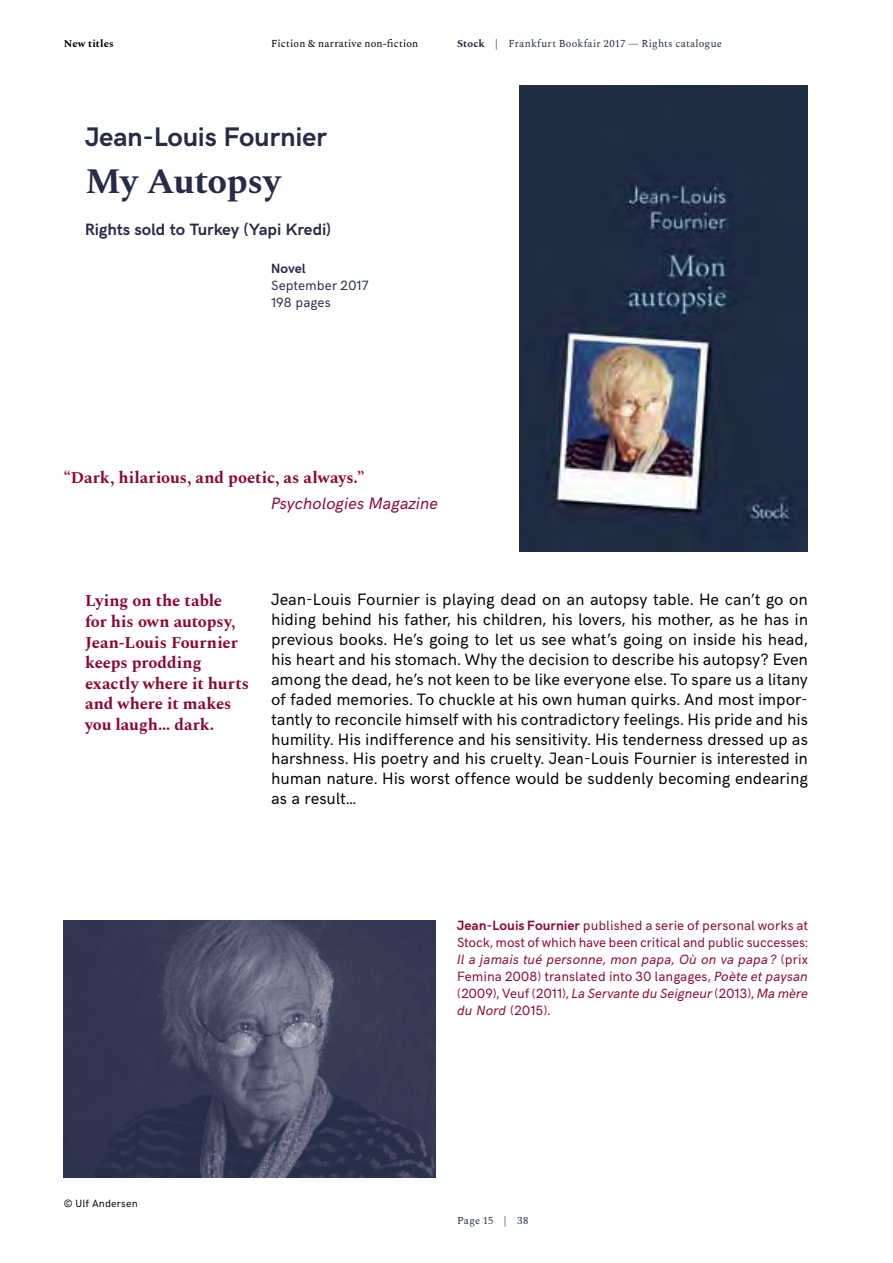
<style>
.page{position:relative;width:893px;height:1263px;background:#fff}
.page>*{position:absolute;margin:0;border:0;box-sizing:border-box;transform-origin:0 0}
.t1{font:700 36px "Spectral";letter-spacing:-.015em;color:#262c46}
.t2{font:700 27px "HK Grotesk";letter-spacing:-.01em;color:#262c46}
.t3{font:16.5px/20px "HK Grotesk";color:#000;text-align:justify}
.t4{font:700 16.5px/20.7px "Spectral";color:#8c072f}
.t5{font:700 16.5px "HK Grotesk";letter-spacing:-.005em;color:#262c46}
.t6{font:italic 16.5px "HK Grotesk";letter-spacing:-.005em;color:#8c072f}
.t7{font:13.5px/16.8px "HK Grotesk";letter-spacing:.01em;color:#8c072f;text-align:justify}
.t8{font:13.5px/16.8px "HK Grotesk";letter-spacing:.01em;color:#262c46}
.t9{font:700 13.5px "HK Grotesk";color:#262c46}
.t10{font:10.5px "Spectral";letter-spacing:.025em;color:#262c46}
.t11{font:10.5px "Spectral";letter-spacing:.02em;color:#000}
.t12{font:10.5px "HK Grotesk";letter-spacing:.02em;color:#000}
.t13{font:700 10.5px "Spectral";letter-spacing:.015em;color:#000}
.s1{font-weight:700}
.s2{font-style:italic}
</style>
<div class="page">
<img style="left:519px;top:85px;width:289px;height:466px">
<img style="left:64px;top:921px;width:372px;height:257px">
<p class="t13" style="left:64px;top:35px;width:51px">New titles</p>
<p class="t11" style="left:271px;top:35px;width:149px">Fiction &amp; narrative non-fiction</p>
<h2 class="t2" style="left:85px;top:117px;width:243px">Jean-Louis Fournier</h2>
<h1 class="t1" style="left:85px;top:155px;width:197px">My Autopsy</h1>
<p class="t5" style="left:85px;top:217px;width:247px">Rights sold to Turkey (Yapi Kredi)</p>
<p class="t9" style="left:271px;top:258px;width:36px">Novel</p>
<p class="t8" style="left:271px;top:276px;width:99px">September 2017<br>198 pages</p>
<p class="t10" style="left:457px;top:35px;width:266px"><span class="s1">Stock</span> | Frankfurt Bookfair 2017 — Rights catalogue</p>
<p class="t4" style="left:64px;top:467px;width:302px">“Dark, hilarious, and poetic, as always.”</p>
<p class="t6" style="left:271px;top:491px;width:168px">Psychologies Magazine</p>
<p class="t4" style="left:85px;top:591px;width:165px">Lying on the table<br>for his own autopsy,<br>Jean-Louis Fournier keeps prodding exactly where it hurts and where it makes you laugh… dark.</p>
<p class="t3" style="left:271px;top:588px;width:538px">Jean-Louis Fournier is playing dead on an autopsy table. He can’t go on hiding behind his father, his children, his lovers, his mother, as he has in previous books. He’s going to let us see what’s going on inside his head, his heart and his stomach. Why the decision to describe his autopsy? Even among the dead, he’s not keen to be like everyone else. To spare us a litany of faded memories. To chuckle at his own human quirks. And most impor&shy;tantly to reconcile himself with his contradictory feelings. His pride and his humility. His indifference and his sensitivity. His tenderness dressed up as harshness. His poetry and his cruelty. Jean-Louis Fournier is interested in human nature. His worst offence would be suddenly becoming endearing as a result…</p>
<p class="t7" style="left:457px;top:916px;width:352px"><span class="s1">Jean-Louis Fournier</span> published a serie of personal works at Stock, most of which have been critical and public successes:<br><span class="s2">Il a jamais tué personne, mon papa, Où on va papa?</span> (prix Femina 2008) translated into 30 langages, <span class="s2">Poète et paysan </span>(2009), Veuf (2011), <span class="s2">La Servante du Seigneur</span> (2013), <span class="s2">Ma mère du Nord</span> (2015).</p>
<p class="t12" style="left:64px;top:1195px;width:75px">© Ulf Andersen</p>
<p class="t10" style="left:457px;top:1213px;width:73px">Page 15 | 38</p>
</div>
